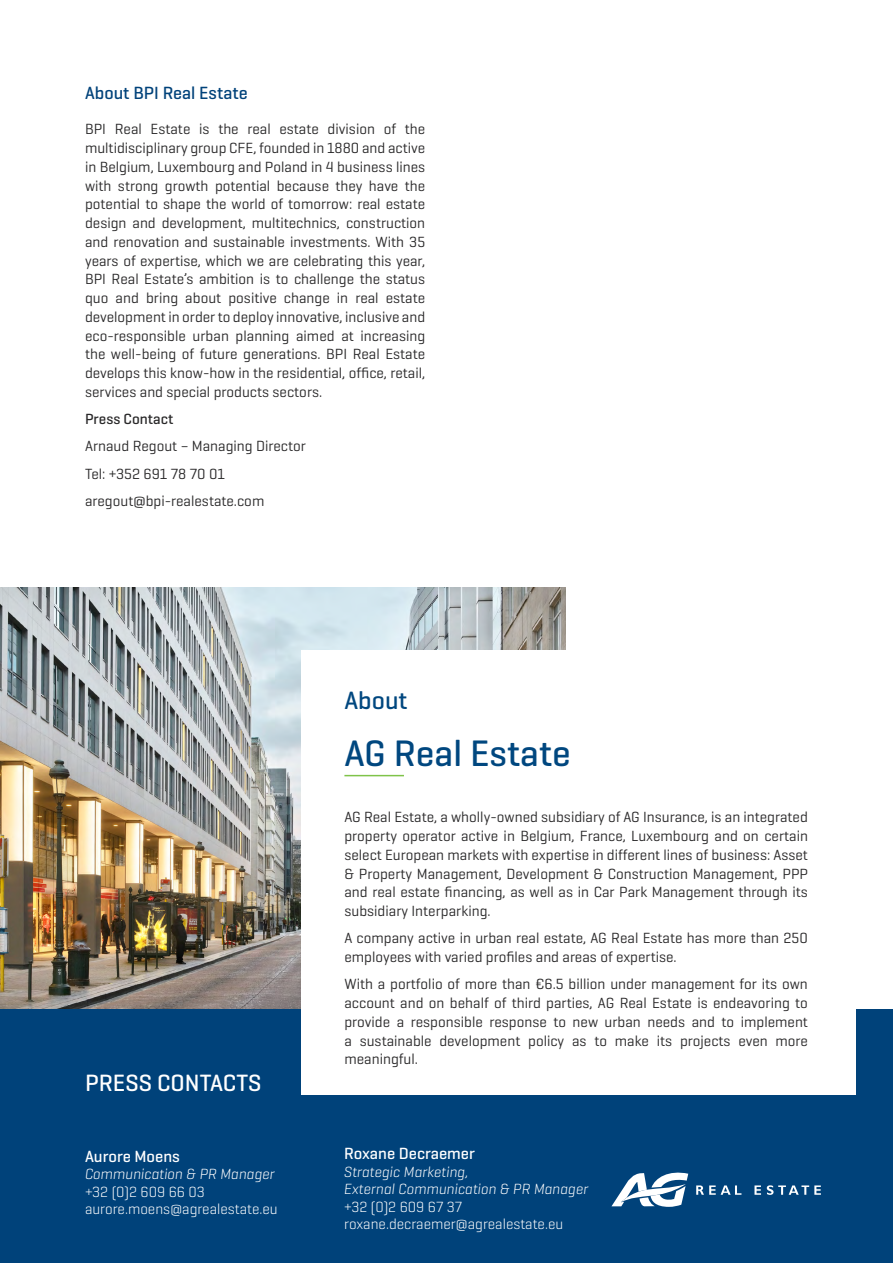
<style>
.page{position:relative;width:893px;height:1263px;background:#fff}
.page>*{position:absolute;margin:0;border:0;box-sizing:border-box;transform-origin:0 0}
.t1{font:500 37.5px "AG Geogrotesque";color:#00477f}
.t2{font:500 25.5px "AG Geogrotesque";color:#00477f}
.t3{font:500 24px "AG Geogrotesque";color:#fff}
.t4{font:500 18px "AG Geogrotesque";color:#00427a}
.t5{font:500 16.5px "AG Geogrotesque";color:#fff}
.t6{font:15px/18.8px "AG Geogrotesque";color:#292829;text-align:justify}
.t7{font:300 15px/17.5px "AG Geogrotesque";color:#fff}
.t8{font:italic 300 15px/17.5px "AG Geogrotesque";color:#fff}
.t9{font:500 15px "AG Geogrotesque";color:#292829}
</style>
<div class="page">
<img style="left:0;top:588px;width:566px;height:421px">
<div style="left:0;top:1009px;width:893px;height:254px;background:#00427a"></div>
<div style="left:301px;top:650px;width:554px;height:444px;background:#fff"></div>
<hr style="left:344px;top:775px;width:60px;height:1px;background:#7fc349">
<svg style="left:611px;top:1172px;width:77px;height:35px"></svg>
<svg style="left:754px;top:1185px;width:7px;height:10px"></svg>
<svg style="left:696px;top:1185px;width:45px;height:10px"></svg>
<svg style="left:767px;top:1185px;width:54px;height:10px"></svg>
<p class="t4" style="left:85px;top:81px;width:164px">About BPI Real Estate</p>
<p class="t6" style="left:85px;top:119px;width:342px">BPI Real Estate is the real estate division of the multidisciplinary group CFE, founded in 1880 and active in Belgium, Luxembourg and Poland in 4 business lines with strong growth potential because they have the potential to shape the world of tomorrow: real estate design and development, multitechnics, construction and renovation and sustainable investments. With 35 years of expertise, which we are celebrating this year, BPI Real Estate’s ambition is to challenge the status quo and bring about positive change in real estate development in order to deploy innovative, inclusive and eco-responsible urban planning aimed at increasing the well-being of future generations. BPI Real Estate develops this know-how in the residential, office, retail, services and special products sectors.</p>
<p class="t9" style="left:85px;top:410px;width:90px">Press Contact</p>
<p class="t6" style="left:85px;top:432px;width:222px;line-height:27.3px;text-align:left">Arnaud Regout – Managing Director<br>Tel: +352 691 78 70 01 aregout@bpi-realestate.com</p>
<h2 class="t2" style="left:344px;top:684px;width:65px">About</h2>
<h1 class="t1" style="left:344px;top:730px;width:228px">AG Real Estate</h1>
<h3 class="t3" style="left:85px;top:1068px;width:178px">PRESS CONTACTS</h3>
<p class="t5" style="left:85px;top:1146px;width:96px">Aurore Moens</p>
<p class="t8" style="left:85px;top:1165px;width:191px">Communication &amp; PR Manager</p>
<p class="t7" style="left:85px;top:1182px;width:194px">+32 (0)2 609 66 03 aurore.moens@agrealestate.eu</p>
<p class="t6" style="left:344px;top:807px;width:465px">AG Real Estate, a wholly-owned subsidiary of AG Insurance, is an integrated property operator active in Belgium, France, Luxembourg and on certain select European markets with expertise in different lines of business: Asset &amp; Property Management, Development &amp; Construction Management, PPP and real estate financing, as well as in Car Park Management through its subsidiary Interparking.</p>
<p class="t6" style="left:344px;top:928px;width:465px">A company active in urban real estate, AG Real Estate has more than 250 employees with varied profiles and areas of expertise.</p>
<p class="t6" style="left:344px;top:974px;width:465px">With a portfolio of more than €6.5 billion under management for its own account and on behalf of third parties, AG Real Estate is endeavoring to provide a responsible response to new urban needs and to implement a sustainable development policy as to make its projects even more meaningful.</p>
<p class="t5" style="left:344px;top:1143px;width:132px">Roxane Decraemer</p>
<p class="t8" style="left:344px;top:1162px;width:246px">Strategic Marketing,<br>External Communication &amp; PR Manager</p>
<p class="t7" style="left:344px;top:1197px;width:220px">+32 (0)2 609 67 37 roxane.decraemer@agrealestate.eu</p>
</div>
